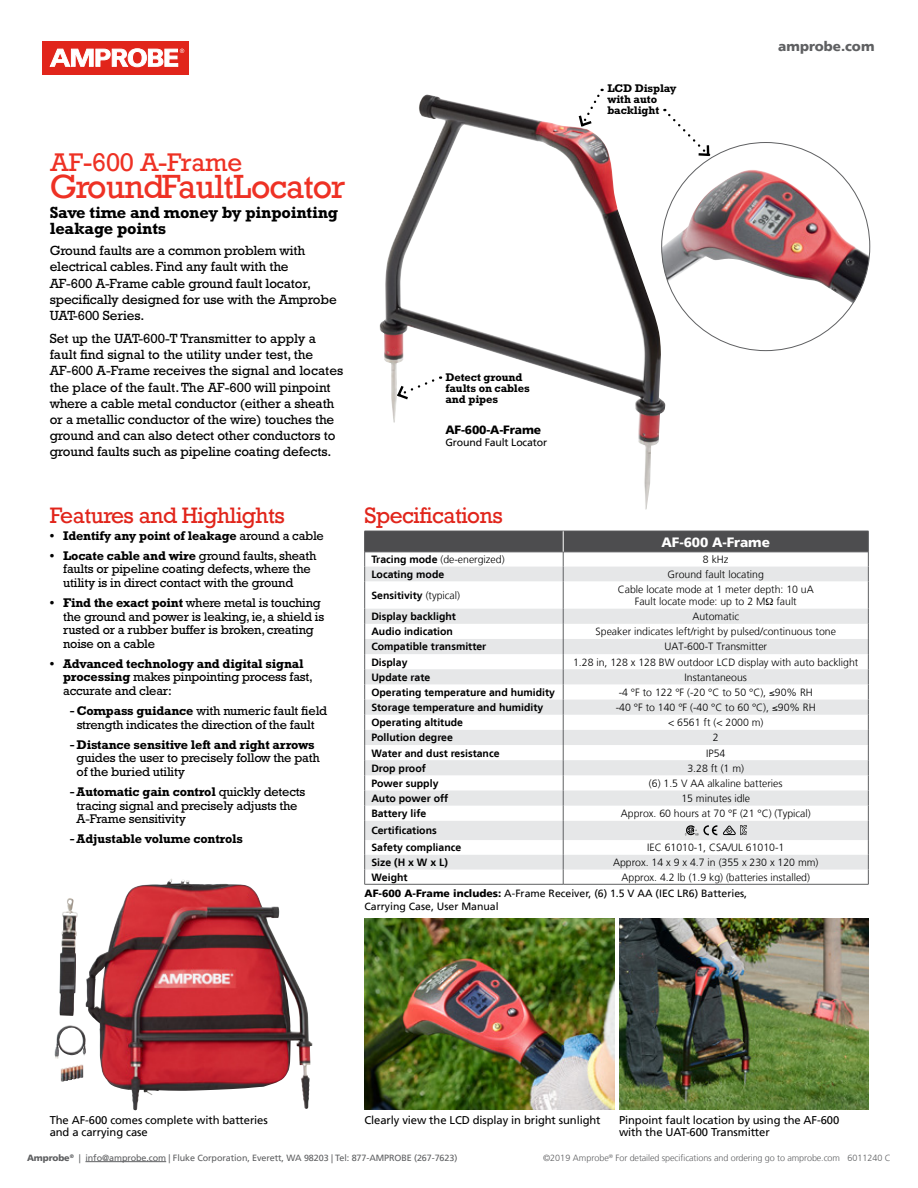
<style>
.page{position:relative;width:918px;height:1188px;background:#fff}
.page>*{position:absolute;margin:0;border:0;box-sizing:border-box;transform-origin:0 0}
.t1{font:31.5px "Rockwell";letter-spacing:-.03em;color:#ee3124}
.t2{font:24px "Rockwell";letter-spacing:-.01em;color:#ee3124}
.t3{font:21px "Rockwell";letter-spacing:-.025em;color:#e1251b}
.t4{font:700 16.5px/16.5px "Rockwell Std";letter-spacing:-.01em;color:#000}
.t5{font:13.5px/16.2px "Rockwell Std";letter-spacing:-.01em;color:#000}
.t6{font:900 13.5px "Frutiger LT";letter-spacing:-.01em;color:#fff}
.t7{font:900 13.5px "Frutiger LT";color:#5f6062}
.t8{font:12.75px/13.5px "Rockwell Std";letter-spacing:-.015em;color:#000}
.t9{font:700 12.75px/13.5px "Rockwell Std";letter-spacing:-.015em;color:#000}
.t10{font:900 12px "Frutiger LT";letter-spacing:-.015em;color:#000}
.t11{font:11.25px/12px "Frutiger LT";letter-spacing:-.01em;color:#000}
.t12{font:700 11.25px/11.2px "Rockwell Std";letter-spacing:-.01em;color:#000}
.t13{font:300 10.5px/12.6px "Frutiger LT";color:#000;text-align:center}
.t14{font:700 10.5px/17px "Frutiger LT";color:#000}
.t15{font:10.5px/16.4px "Frutiger LT";color:#000}
.t16{font:9px "Frutiger LT";letter-spacing:-.01em;color:#5f6062}
.t17{font:300 9px "Frutiger LT";letter-spacing:-.01em;color:#5f6062}
.s1{font-weight:400}
.s2{font-weight:700}
.s3{font-family:"Rockwell"}
.s4{font-family:"Rockwell";font-weight:400}
.s5{font-weight:300}
.s6{font-weight:900}
</style>
<div class="page">
<div style="left:43px;top:41px;width:146px;height:33px;background:#e1251b"></div>
<svg style="left:49px;top:48px;width:135px;height:19px"></svg>
<hr style="left:85px;top:1161px;width:81px;height:1px;background:#5f6062">
<img style="left:665px;top:170px;width:204px;height:133px">
<img style="left:380px;top:94px;width:285px;height:416px">
<svg style="left:577px;top:89px;width:26px;height:39px"></svg>
<svg style="left:664px;top:109px;width:47px;height:48px"></svg>
<svg style="left:395px;top:376px;width:46px;height:25px"></svg>
<hr style="left:364px;top:884px;width:199px;height:1px;background:#5f6062">
<hr style="left:563px;top:884px;width:306px;height:1px;background:#5f6062">
<img style="left:364px;top:918px;width:250px;height:192px">
<img style="left:619px;top:918px;width:250px;height:192px">
<img style="left:85px;top:879px;width:225px;height:231px">
<svg style="left:364px;top:531px;width:505px;height:353px"></svg>
<h2 class="t2" style="left:50px;top:148px;width:194px">AF-600 A-Frame</h2>
<h1 class="t1" style="left:50px;top:167px;width:297px">Ground Fault Locator</h1>
<p class="t4" style="left:50px;top:204px;width:290px">Save time and money by pinpointing leakage points</p>
<p class="t5" style="left:50px;top:242px;width:289px">Ground faults are a common problem with electrical cables. Find any fault with the<br>AF-600 A-Frame cable ground fault locator, specifically designed for use with the Amprobe UAT-600 Series.</p>
<p class="t5" style="left:50px;top:330px;width:295px">Set up the UAT-600-T Transmitter to apply a fault find signal to the utility under test, the AF-600 A-Frame receives the signal and locates the place of the fault. The AF-600 will pinpoint where a cable metal conductor (either a sheath or a metallic conductor of the wire) touches the ground and can also detect other conductors to ground faults such as pipeline coating defects.</p>
<p class="t12" style="left:607px;top:82px;width:71px">LCD Display with auto backlight</p>
<p class="t12" style="left:445px;top:371px;width:86px">Detect ground faults on cables and pipes</p>
<p class="t10" style="left:445px;top:423px;width:97px">AF-600-A-Frame</p>
<p class="t15" style="left:445px;top:434px;width:103px">Ground Fault Locator</p>
<p class="t7" style="left:778px;top:38px;width:98px">amprobe.com</p>
<h3 class="t3" style="left:50px;top:503px;width:237px">Features and Highlights</h3>
<h3 class="t3" style="left:364px;top:503px;width:140px">Specifications</h3>
<p class="t9" style="left:50px;top:528px;width:276px">• Identify any point of leakage <span class="s1">around a cable</span></p>
<p class="t8" style="left:63px;top:549px;width:255px;text-indent:-14px"><span class="s2">• Locate cable and wire</span> ground faults, sheath faults or pipeline coating defects, where the utility is in direct contact with the ground</p>
<p class="t8" style="left:63px;top:596px;width:263px;text-indent:-14px"><span class="s2">• Find the exact point</span> where metal is touching the ground and power is leaking, ie, a shield is rusted or a rubber buffer is broken, creating noise on a cable</p>
<p class="t9" style="left:63px;top:657px;width:251px;text-indent:-14px">• Advanced technology and digital signal processing <span class="s1">makes pinpointing process fast, accurate and clear:</span></p>
<p class="t8" style="left:70px;top:704px;width:259px;text-align:center"><span class="s3">-</span> <span class="s2">Compass guidance</span> with numeric fault field strength indicates the direction of the fault</p>
<p class="t8" style="left:77px;top:738px;width:245px;text-indent:-7px"><span class="s3">-</span> <span class="s2">Distance sensitive left and right arrows </span>guides the user to precisely follow the path of the buried utility</p>
<p class="t8" style="left:77px;top:785px;width:230px;text-indent:-7px"><span class="s3">-</span> <span class="s2">Automatic gain control</span> quickly detects tracing signal and precisely adjusts the<br>A-Frame sensitivity</p>
<p class="t9" style="left:70px;top:832px;width:175px"><span class="s4">-</span> Adjustable volume controls</p>
<p class="t6" style="left:662px;top:534px;width:110px">AF-600 A-Frame</p>
<p class="t13" style="left:371px;top:553px;width:135px"><span class="s2">Tracing mode</span> (de-energized)</p>
<p class="t13" style="left:703px;top:553px;width:27px">8 kHz</p>
<p class="t14" style="left:371px;top:566px;width:74px">Locating mode</p>
<p class="t13" style="left:668px;top:568px;width:98px">Ground fault locating</p>
<p class="t14" style="left:371px;top:587px;width:90px">Sensitivity <span class="s5">(typical)</span></p>
<p class="t13" style="left:618px;top:583px;width:198px">Cable locate mode at 1 meter depth: 10 uA<br>Fault locate mode: up to 2 M fault</p>
<p class="t14" style="left:371px;top:608px;width:86px">Display backlight</p>
<p class="t13" style="left:692px;top:610px;width:48px">Automatic</p>
<p class="t14" style="left:371px;top:623px;width:83px">Audio indication</p>
<p class="t13" style="left:596px;top:626px;width:242px">Speaker indicates left/right by pulsed/continuous tone</p>
<p class="t14" style="left:371px;top:638px;width:116px">Compatible transmitter</p>
<p class="t13" style="left:664px;top:641px;width:104px">UAT-600-T Transmitter</p>
<p class="t14" style="left:371px;top:654px;width:38px">Display</p>
<p class="t13" style="left:573px;top:656px;width:287px">1.28 in, 128 x 128 BW outdoor LCD display with auto backlight</p>
<p class="t14" style="left:371px;top:669px;width:60px">Update rate</p>
<p class="t13" style="left:685px;top:671px;width:64px">Instantaneous</p>
<p class="t14" style="left:371px;top:684px;width:185px">Operating temperature and humidity</p>
<p class="t13" style="left:619px;top:686px;width:196px">-4 °F to 122 °F (-20 °C to 50 °C), ≤90% RH</p>
<p class="t14" style="left:371px;top:699px;width:173px">Storage temperature and humidity</p>
<p class="t13" style="left:616px;top:701px;width:201px">-40 °F to 140 °F (-40 °C to 60 °C), ≤90% RH</p>
<p class="t14" style="left:371px;top:714px;width:93px">Operating altitude</p>
<p class="t13" style="left:668px;top:716px;width:97px">&lt; 6561 ft (&lt; 2000 m)</p>
<p class="t14" style="left:371px;top:729px;width:83px">Pollution degree</p>
<p class="t13" style="left:713px;top:732px;width:7px">2</p>
<p class="t14" style="left:371px;top:744px;width:130px">Water and dust resistance</p>
<p class="t13" style="left:706px;top:747px;width:21px">IP54</p>
<p class="t14" style="left:371px;top:760px;width:56px">Drop proof</p>
<p class="t13" style="left:687px;top:762px;width:58px">3.28 ft (1 m)</p>
<p class="t14" style="left:371px;top:775px;width:69px">Power supply</p>
<p class="t13" style="left:649px;top:777px;width:135px">(6) 1.5 V AA alkaline batteries</p>
<p class="t14" style="left:371px;top:790px;width:78px">Auto power off</p>
<p class="t13" style="left:681px;top:792px;width:70px">15 minutes idle</p>
<p class="t14" style="left:371px;top:805px;width:56px">Battery life</p>
<p class="t13" style="left:621px;top:807px;width:191px">Approx. 60 hours at 70 °F (21 °C) (Typical)</p>
<p class="t14" style="left:371px;top:822px;width:91px">Certifications<br>Safety compliance</p>
<p class="t13" style="left:647px;top:842px;width:139px">IEC 61010-1, CSA/UL 61010-1</p>
<p class="t11" style="left:50px;top:1114px;width:220px">The AF-600 comes complete with batteries and a carrying case</p>
<p class="t14" style="left:371px;top:854px;width:78px">Size (H x W x L)</p>
<p class="t13" style="left:613px;top:856px;width:207px">Approx. 14 x 9 x 4.7 in (355 x 230 x 120 mm)</p>
<p class="t14" style="left:371px;top:869px;width:38px">Weight</p>
<p class="t15" style="left:365px;top:869px;width:447px;text-indent:257px"><span class="s5">Approx. 4.2 lb (1.9 kg) (batteries installed)<br></span><span class="s6">AF-600 A-Frame includes:</span> A-Frame Receiver, (6) 1.5 V AA (IEC LR6) Batteries,</p>
<p class="t15" style="left:365px;top:898px;width:136px">Carrying Case, User Manual</p>
<p class="t11" style="left:364px;top:1114px;width:238px">Clearly view the LCD display in bright sunlight</p>
<p class="t11" style="left:619px;top:1114px;width:222px">Pinpoint fault location by using the AF-600 with the UAT-600 Transmitter</p>
<p class="t16" style="left:27px;top:1153px;width:432px"><span class="s6">Amprobe</span><sup>®</sup> | info@amprobe.com | Fluke Corporation, Everett, WA 98203 | Tel: 877-AMPROBE (267-7623)</p>
<p class="t17" style="left:543px;top:1153px;width:349px">©2019 Amprobe<sup>®</sup> For detailed specifications and ordering go to amprobe.com 6011240 C</p>
</div>
